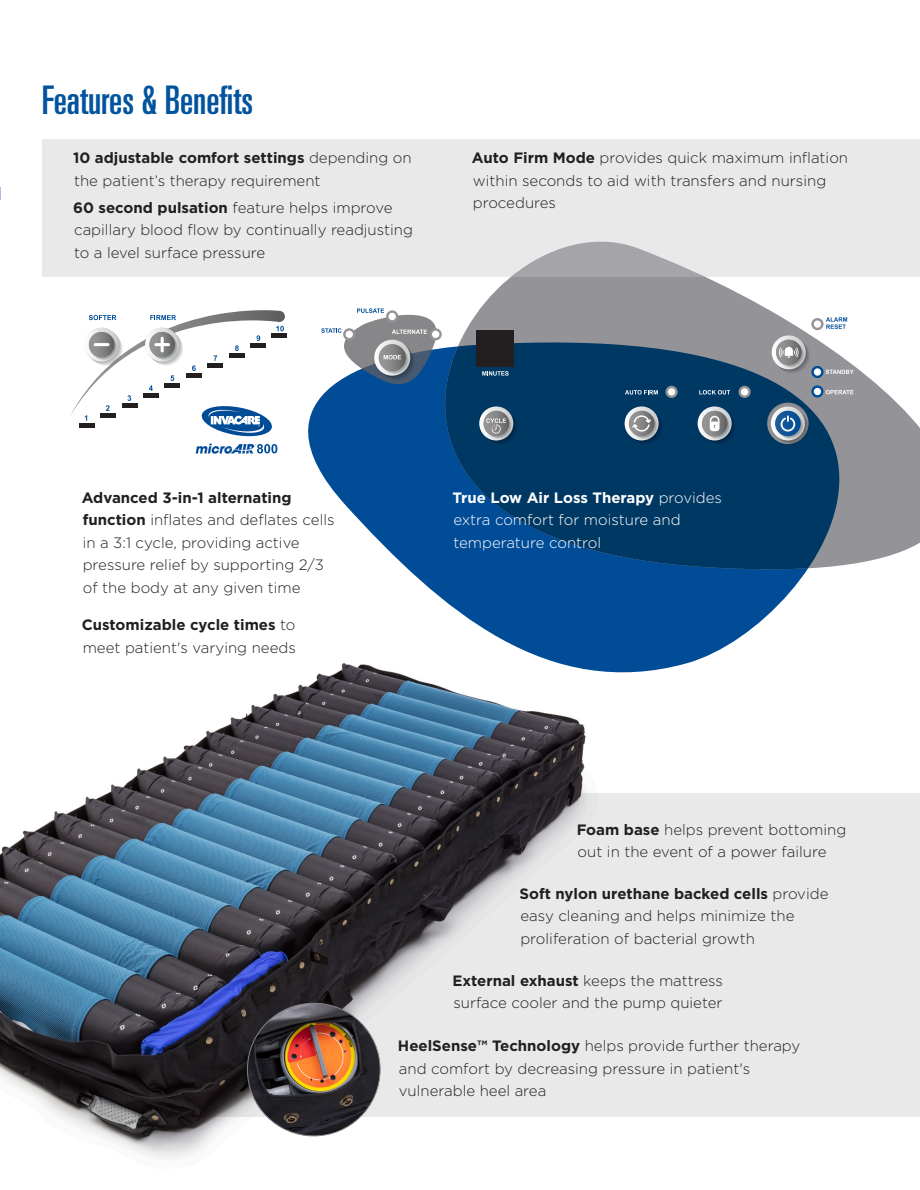
<style>
.page{position:relative;width:920px;height:1190px;background:#fff}
.page>*{position:absolute;margin:0;border:0;box-sizing:border-box;transform-origin:0 0}
.t1{font:ultra-condensed 39.45px "Univers";color:#01539e}
.t2{font:300 15px/22.5px "Gotham";color:#231f20}
.t3{font:300 15px/22.5px "Gotham";color:#fff}
.s1{font-weight:700}
</style>
<div class="page">
<div style="left:1px;top:793px;width:919px;height:323px;background:#e9e9ea"></div>
<svg style="left:244px;top:453px;width:544px;height:211px"></svg>
<svg style="left:267px;top:276px;width:653px;height:319px"></svg>
<svg style="left:301px;top:313px;width:619px;height:261px;background:#3f688d"></svg>
<svg style="left:665px;top:386px;width:12px;height:12px"></svg>
<svg style="left:668px;top:388px;width:7px;height:7px"></svg>
<svg style="left:738px;top:386px;width:12px;height:12px"></svg>
<svg style="left:741px;top:388px;width:7px;height:7px"></svg>
<svg style="left:811px;top:385px;width:12px;height:12px"></svg>
<svg style="left:811px;top:366px;width:12px;height:12px"></svg>
<svg style="left:811px;top:318px;width:12px;height:12px"></svg>
<svg style="left:429px;top:328px;width:13px;height:12px"></svg>
<svg style="left:196px;top:444px;width:81px;height:9px"></svg>
<div style="left:477px;top:330px;width:37px;height:37px;background:#231f20"></div>
<hr style="left:272px;top:334px;width:15px;height:4px;background:#231f20">
<div style="left:767px;top:403px;width:41px;height:41px;background:#8f8f92;border-radius:50%"></div>
<div style="left:629px;top:411px;width:34px;height:34px;background:#003560;border-radius:50%"></div>
<div style="left:628px;top:410px;width:34px;height:34px;background:#003158;border-radius:50%"></div>
<div style="left:628px;top:410px;width:33px;height:33px;background:#002e54;border-radius:50%"></div>
<svg style="left:627px;top:409px;width:34px;height:34px"></svg>
<div style="left:626px;top:408px;width:33px;height:33px;background:#002748;border-radius:50%"></div>
<svg style="left:625px;top:407px;width:34px;height:34px"></svg>
<svg style="left:624px;top:406px;width:34px;height:34px"></svg>
<svg style="left:632px;top:414px;width:26px;height:26px"></svg>
<svg style="left:631px;top:413px;width:26px;height:26px"></svg>
<svg style="left:630px;top:412px;width:26px;height:26px"></svg>
<svg style="left:629px;top:411px;width:26px;height:26px"></svg>
<svg style="left:629px;top:411px;width:25px;height:25px"></svg>
<div style="left:702px;top:411px;width:34px;height:34px;background:#003560;border-radius:50%"></div>
<div style="left:701px;top:410px;width:34px;height:34px;background:#003158;border-radius:50%"></div>
<div style="left:700px;top:410px;width:34px;height:33px;background:#002e54;border-radius:50%"></div>
<svg style="left:700px;top:409px;width:34px;height:34px"></svg>
<div style="left:699px;top:408px;width:33px;height:33px;background:#002748;border-radius:50%"></div>
<svg style="left:698px;top:407px;width:34px;height:34px"></svg>
<svg style="left:697px;top:406px;width:34px;height:34px"></svg>
<svg style="left:705px;top:414px;width:26px;height:26px"></svg>
<svg style="left:704px;top:413px;width:26px;height:26px"></svg>
<svg style="left:703px;top:412px;width:26px;height:26px"></svg>
<svg style="left:702px;top:411px;width:26px;height:26px"></svg>
<svg style="left:701px;top:411px;width:26px;height:25px"></svg>
<svg style="left:776px;top:411px;width:34px;height:34px"></svg>
<svg style="left:775px;top:411px;width:34px;height:34px"></svg>
<svg style="left:775px;top:410px;width:34px;height:34px"></svg>
<svg style="left:774px;top:410px;width:34px;height:34px"></svg>
<svg style="left:774px;top:410px;width:34px;height:33px"></svg>
<svg style="left:773px;top:409px;width:34px;height:34px"></svg>
<svg style="left:773px;top:409px;width:34px;height:33px"></svg>
<svg style="left:771px;top:407px;width:34px;height:33px"></svg>
<div style="left:771px;top:406px;width:33px;height:34px;background:#a3a5a6;border-radius:50%"></div>
<svg style="left:770px;top:406px;width:34px;height:34px"></svg>
<svg style="left:778px;top:414px;width:26px;height:26px"></svg>
<svg style="left:777px;top:413px;width:26px;height:26px"></svg>
<div style="left:777px;top:413px;width:26px;height:25px;background:#b4b7b8;border-radius:50%"></div>
<svg style="left:777px;top:412px;width:25px;height:26px"></svg>
<svg style="left:776px;top:411px;width:25px;height:26px"></svg>
<svg style="left:775px;top:411px;width:25px;height:25px"></svg>
<svg style="left:780px;top:415px;width:15px;height:16px"></svg>
<svg style="left:709px;top:416px;width:10px;height:15px"></svg>
<div style="left:776px;top:340px;width:34px;height:34px;background:#8f8f93;border-radius:50%"></div>
<div style="left:775px;top:339px;width:34px;height:34px;background:#828286;border-radius:50%"></div>
<div style="left:775px;top:338px;width:33px;height:34px;background:#75767a;border-radius:50%"></div>
<div style="left:773px;top:337px;width:33px;height:33px;background:#686a6e;border-radius:50%"></div>
<svg style="left:772px;top:336px;width:34px;height:34px"></svg>
<div style="left:772px;top:336px;width:33px;height:33px;background:#ced0d1;border-radius:50%"></div>
<svg style="left:771px;top:335px;width:34px;height:34px"></svg>
<svg style="left:779px;top:343px;width:26px;height:25px"></svg>
<svg style="left:778px;top:342px;width:26px;height:26px"></svg>
<svg style="left:777px;top:341px;width:26px;height:26px"></svg>
<div style="left:777px;top:340px;width:25px;height:26px;background:#989b9e;border-radius:50%"></div>
<svg style="left:776px;top:340px;width:26px;height:25px"></svg>
<svg style="left:776px;top:339px;width:25px;height:26px"></svg>
<svg style="left:779px;top:347px;width:19px;height:11px"></svg>
<div style="left:484px;top:411px;width:34px;height:34px;background:#003762;border-radius:50%"></div>
<div style="left:483px;top:411px;width:34px;height:34px;background:#003560;border-radius:50%"></div>
<div style="left:483px;top:410px;width:34px;height:34px;background:#00335b;border-radius:50%"></div>
<div style="left:482px;top:410px;width:34px;height:34px;background:#003158;border-radius:50%"></div>
<div style="left:482px;top:409px;width:34px;height:34px;background:#002e53;border-radius:50%"></div>
<div style="left:482px;top:409px;width:33px;height:34px;background:#002a4c;border-radius:50%"></div>
<svg style="left:480px;top:407px;width:34px;height:34px"></svg>
<svg style="left:480px;top:407px;width:33px;height:34px"></svg>
<div style="left:479px;top:407px;width:34px;height:33px;background:#69859b;border-radius:50%"></div>
<svg style="left:479px;top:406px;width:34px;height:34px"></svg>
<svg style="left:487px;top:414px;width:25px;height:26px"></svg>
<svg style="left:486px;top:413px;width:26px;height:26px"></svg>
<svg style="left:486px;top:413px;width:25px;height:26px"></svg>
<svg style="left:485px;top:413px;width:26px;height:25px"></svg>
<svg style="left:485px;top:412px;width:25px;height:26px"></svg>
<svg style="left:484px;top:412px;width:26px;height:25px"></svg>
<svg style="left:484px;top:411px;width:25px;height:26px"></svg>
<svg style="left:483px;top:411px;width:26px;height:25px"></svg>
<svg style="left:632px;top:415px;width:19px;height:17px"></svg>
<svg style="left:486px;top:418px;width:20px;height:15px"></svg>
<svg style="left:321px;top:308px;width:118px;height:76px"></svg>
<svg style="left:813px;top:317px;width:34px;height:12px"></svg>
<svg style="left:813px;top:368px;width:40px;height:8px"></svg>
<svg style="left:813px;top:388px;width:40px;height:7px"></svg>
<svg style="left:699px;top:390px;width:31px;height:4px"></svg>
<svg style="left:625px;top:390px;width:32px;height:4px"></svg>
<svg style="left:482px;top:371px;width:26px;height:4px"></svg>
<svg style="left:70px;top:310px;width:215px;height:128px"></svg>
<svg style="left:0;top:188px;width:1px;height:12px"></svg>
<div style="left:42px;top:139px;width:878px;height:137px;background:#e9e9ea"></div>
<img style="left:0;top:586px;width:684px;height:572px">
<img style="left:247px;top:1003px;width:133px;height:132px;border-radius:66px">
<h1 class="t1" style="left:42px;top:77px;width:213px">Features &amp; Benefits</h1>
<p class="t2" style="left:73px;top:146px;width:340px"><span class="s1">10 adjustable comfort settings</span> depending on the patient’s therapy requirement</p>
<p class="t2" style="left:73px;top:196px;width:341px"><span class="s1">60 second pulsation</span> feature helps improve capillary blood flow by continually readjusting to a level surface pressure</p>
<p class="t2" style="left:472px;top:146px;width:378px"><span class="s1">Auto Firm Mode</span> provides quick maximum inflation within seconds to aid with transfers and nursing procedures</p>
<p class="t2" style="left:82px;top:486px;width:254px"><span class="s1">Advanced 3-in-1 alternating function</span> inflates and deflates cells in a 3:1 cycle, providing active pressure relief by supporting 2/3 of the body at any given time</p>
<p class="t3" style="left:452px;top:486px;width:271px"><span class="s1">True Low Air Loss Therapy</span> provides extra comfort for moisture and temperature control</p>
<p class="t2" style="left:82px;top:613px;width:215px"><span class="s1">Customizable cycle times</span> to meet patient's varying needs</p>
<p class="t2" style="left:576px;top:817px;width:271px"><span class="s1">Foam base</span> helps prevent bottoming out in the event of a power failure</p>
<p class="t2" style="left:519px;top:881px;width:310px"><span class="s1">Soft nylon urethane backed cells</span> provide easy cleaning and helps minimize the proliferation of bacterial growth</p>
<p class="t2" style="left:452px;top:968px;width:272px"><span class="s1">External exhaust</span> keeps the mattress surface cooler and the pump quieter</p>
<p class="t2" style="left:398px;top:1034px;width:404px"><span class="s1">HeelSense™ Technology</span> helps provide further therapy and comfort by decreasing pressure in patient's vulnerable heel area</p>
</div>
